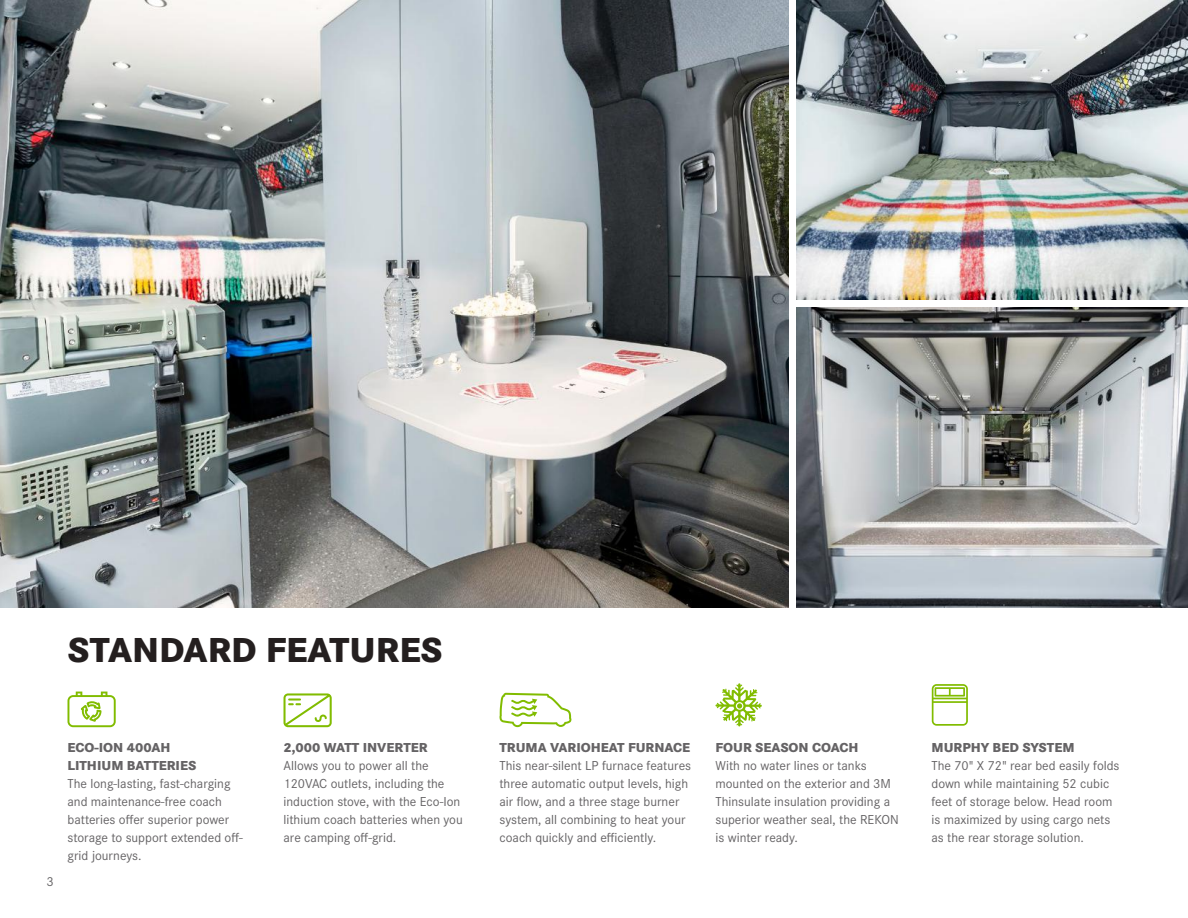
<style>
.page{position:relative;width:1188px;height:918px;background:#fff}
.page>*{position:absolute;margin:0;border:0;box-sizing:border-box;transform-origin:0 0}
.t1{font:800 36px "Corporate S Pro";color:#241f1f}
.t2{font:13.5px/18px "Corporate S Pro";color:#656365}
.t3{font:800 13.5px/18px "Corporate S Pro";color:#656365}
</style>
<div class="page">
<img style="left:0;top:0;width:789px;height:608px">
<img style="left:796px;top:307px;width:392px;height:301px">
<img style="left:796px;top:0;width:392px;height:299px">
<svg style="left:500px;top:693px;width:72px;height:34px"></svg>
<svg style="left:67px;top:692px;width:49px;height:35px"></svg>
<svg style="left:284px;top:693px;width:48px;height:34px"></svg>
<svg style="left:932px;top:684px;width:36px;height:42px"></svg>
<svg style="left:716px;top:683px;width:46px;height:43px"></svg>
<h1 class="t1" style="left:68px;top:620px;width:377px">STANDARD FEATURES</h1>
<p class="t2" style="left:47px;top:872px;width:9px">3</p>
<p class="t3" style="left:68px;top:737px;width:130px">ECO-ION 400AH<br>LITHIUM BATTERIES</p>
<p class="t2" style="left:68px;top:773px;width:177px">The long-lasting, fast-charging and maintenance-free coach batteries offer superior power storage to support extended off&shy;grid journeys.</p>
<p class="t3" style="left:284px;top:737px;width:146px">2,000 WATT INVERTER</p>
<p class="t2" style="left:284px;top:755px;width:181px">Allows you to power all the<br>120VAC outlets, including the induction stove, with the Eco-Ion lithium coach batteries when you are camping off-grid.</p>
<p class="t3" style="left:500px;top:737px;width:192px">TRUMA VARIOHEAT FURNACE</p>
<p class="t2" style="left:500px;top:755px;width:193px">This near-silent LP furnace features three automatic output levels, high air flow, and a three stage burner system, all combining to heat your coach quickly and efficiently.</p>
<p class="t3" style="left:716px;top:737px;width:145px">FOUR SEASON COACH</p>
<p class="t2" style="left:716px;top:755px;width:185px">With no water lines or tanks mounted on the exterior and 3M<br>Thinsulate insulation providing a superior weather seal, the REKON is winter ready.</p>
<p class="t3" style="left:932px;top:737px;width:145px">MURPHY BED SYSTEM</p>
<p class="t2" style="left:932px;top:755px;width:190px">The 70" X 72" rear bed easily folds down while maintaining 52 cubic feet of storage below. Head room is maximized by using cargo nets as the rear storage solution.</p>
</div>
